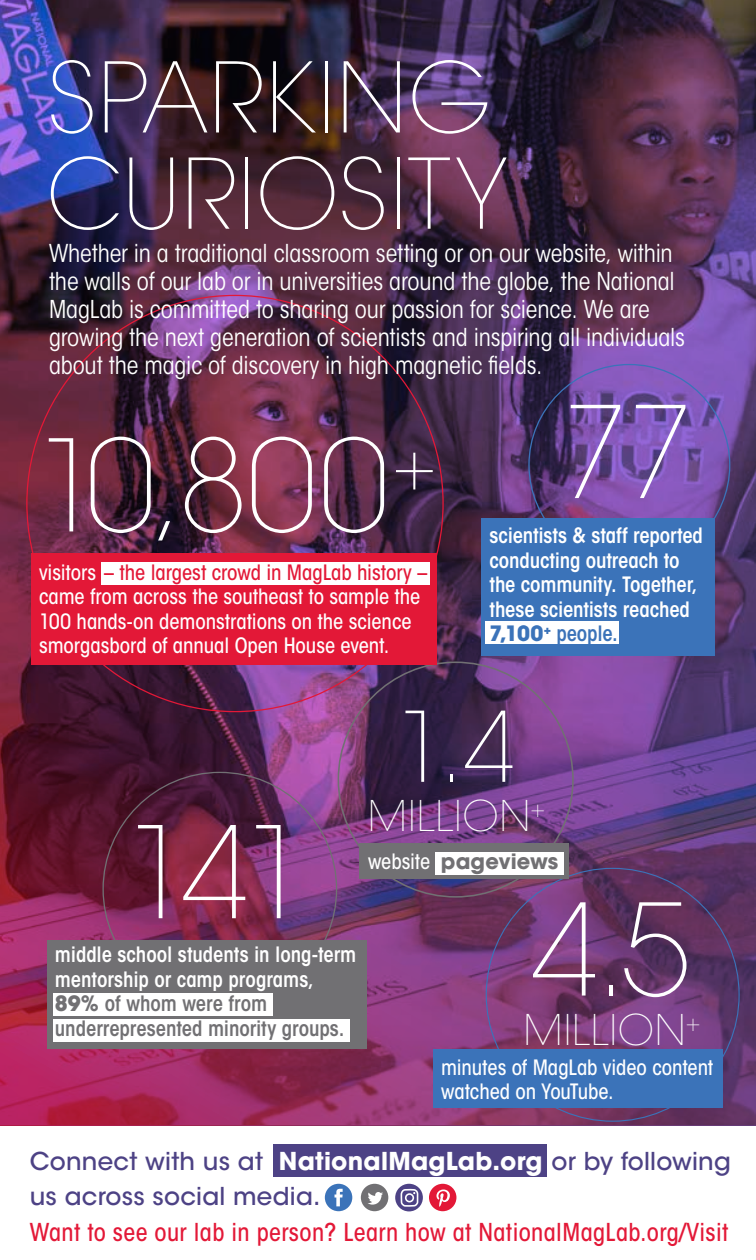
<style>
.page{position:relative;width:756px;height:1260px;background:#fff}
.page>*{position:absolute;margin:0;border:0;box-sizing:border-box;transform-origin:0 0}
.t1{font:200 126px "ITC Avant Garde Std";letter-spacing:-.06em;color:#fff}
.t2{font:200 96.25px/96.2px "ITC Avant Garde Std";letter-spacing:.015em;color:#fff}
.t3{font:200 42px "ITC Avant Garde Std";letter-spacing:.02em;color:#fff}
.t4{font:condensed 24.5px/28px "ITC Avant Garde Std";letter-spacing:-.01em;color:#fff}
.t5{font:500 24.5px/35px "ITC Avant Garde Std";letter-spacing:.01em;color:#4d4285}
.t6{font:500 condensed 24.5px "ITC Avant Garde Std";letter-spacing:.015em;color:#e31837}
.t7{font:600 condensed 21px/24.5px "ITC Avant Garde Std";letter-spacing:-.005em;color:#fff}
.t8{font:500 condensed 21px/24.5px "ITC Avant Garde Std";letter-spacing:-.005em;color:#fff}
.t9{font:700 21px "ITC Avant Garde Std";color:#717073}
.s1{color:#e31837}
.s2{font-weight:700;font-stretch:normal;color:#3b73b9}
.s3{color:#3b73b9}
.s4{font-weight:700;font-stretch:normal;color:#717073}
.s5{color:#717073}
.s6{font-weight:500;font-stretch:condensed;color:#fff}
.s7{font-weight:700;color:#fff}
</style>
<div class="page">
<img style="left:0;top:0;width:756px;height:1126px">
<div style="left:433px;top:1050px;width:290px;height:58px;background:#3b73b9"></div>
<div style="left:359px;top:843px;width:209px;height:36px;background:#717073"></div>
<div style="left:436px;top:852px;width:128px;height:22px;background:#fff"></div>
<svg style="left:429px;top:1184px;width:27px;height:27px"></svg>
<svg style="left:325px;top:1184px;width:27px;height:27px"></svg>
<svg style="left:361px;top:1184px;width:27px;height:27px"></svg>
<svg style="left:394px;top:1183px;width:30px;height:29px"></svg>
<div style="left:393px;top:1182px;width:31px;height:31px;border:1px solid #fff;border-radius:50%"></div>
<div style="left:395px;top:1184px;width:28px;height:27px;background:#4d4285;border-radius:50%"></div>
<svg style="left:400px;top:1188px;width:19px;height:20px"></svg>
<div style="left:273px;top:1144px;width:274px;height:33px;background:#4d4285"></div>
<div style="left:32px;top:554px;width:405px;height:111px;background:#e31837"></div>
<div style="left:101px;top:563px;width:329px;height:22px;background:#fff"></div>
<div style="left:481px;top:518px;width:233px;height:137px;background:#3b73b9"></div>
<div style="left:485px;top:622px;width:134px;height:22px;background:#fff"></div>
<div style="left:47px;top:941px;width:320px;height:108px;background:#717073"></div>
<div style="left:54px;top:993px;width:219px;height:22px;background:#fff"></div>
<div style="left:54px;top:1020px;width:296px;height:22px;background:#fff"></div>
<h2 class="t2" style="left:47px;top:52px;width:463px">SPARKING<br>CURIOSITY</h2>
<p class="t4" style="left:49px;top:239px;width:637px">Whether in a traditional classroom setting or on our website, within the walls of our lab or in universities around the globe, the National MagLab is committed to sharing our passion for science. We are growing the next generation of scientists and inspiring all individuals about the magic of discovery in high magnetic fields.</p>
<h1 class="t1" style="left:35px;top:412px;width:403px">10,800<sup>+</sup></h1>
<p class="t8" style="left:39px;top:560px;width:390px">visitors <span class="s1">– the largest crowd in MagLab history – </span>came from across the southeast to sample the 100 hands-on demonstrations on the science smorgasbord of annual Open House event.</p>
<h1 class="t1" style="left:560px;top:379px;width:137px">77</h1>
<p class="t7" style="left:490px;top:523px;width:215px">scientists &amp; staff reported conducting outreach to the community. Together, these scientists reached<br><span class="s2">7,100</span><sup>+</sup> <span class="s3">people.</span></p>
<h1 class="t1" style="left:124px;top:799px;width:190px">141</h1>
<p class="t7" style="left:55px;top:942px;width:303px">middle school students in long-term mentorship or camp programs,<br><span class="s4">89%</span> <span class="s5">of whom were from underrepresented minority groups.</span></p>
<h2 class="t2" style="left:395px;top:701px;width:125px">1.4</h2>
<h3 class="t3" style="left:368px;top:791px;width:179px">MILLION<sup>+</sup></h3>
<p class="t9" style="left:368px;top:847px;width:192px"><span class="s6">website</span> pageviews</p>
<h1 class="t1" style="left:533px;top:876px;width:161px">4.5</h1>
<h3 class="t3" style="left:523px;top:1005px;width:179px">MILLION<sup>+</sup></h3>
<p class="t8" style="left:441px;top:1055px;width:274px">minutes of MagLab video content watched on YouTube.</p>
<p class="t5" style="left:30px;top:1143px;width:703px">Connect with us at <span class="s7">NationalMagLab.org</span> or by following us across social media.</p>
<p class="t6" style="left:30px;top:1217px;width:700px">Want to see our lab in person? Learn how at NationalMagLab.org/Visit</p>
</div>
